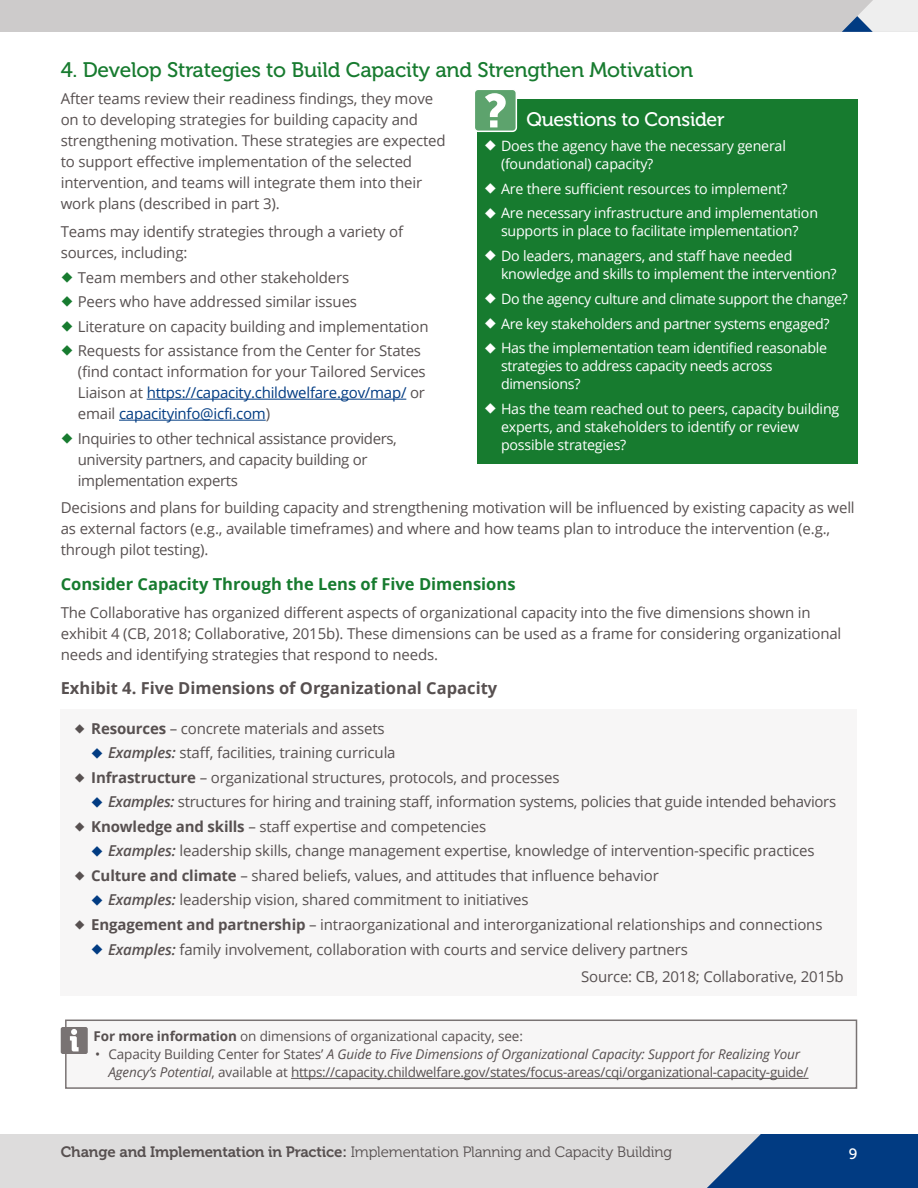
<style>
.page{position:relative;width:918px;height:1188px;background:#fff}
.page>*{position:absolute;margin:0;border:0;box-sizing:border-box;transform-origin:0 0}
.t1{font:21px "Museo 500";letter-spacing:-.01em;color:#177b2f}
.t2{font:19.5px "Museo 500";letter-spacing:-.015em;color:#fff}
.t3{font:700 16.5px "Open Sans";color:#575050}
.t4{font:700 16.5px "Open Sans";color:#177b2f}
.t5{font:15px/21px "Open Sans";letter-spacing:-.01em;color:#575050}
.t6{font:15px "Museo 300";letter-spacing:-.01em;color:#575050}
.t7{font:15px "Museo 500";color:#fff}
.t8{font:14.25px/18px "Open Sans";letter-spacing:-.015em;color:#fff}
.t9{font:13.5px/18px "Open Sans";letter-spacing:-.02em;color:#575050}
.s1{color:#177b2f}
.s2{color:#013b82}
.s3{font-weight:700}
.s4{font-weight:600;font-style:italic}
.s5{font-style:italic}
.s6{font-family:"Museo 700"}
</style>
<div class="page">
<div style="left:0;top:1134px;width:918px;height:54px;background:#dddcdc"></div>
<svg style="left:707px;top:1134px;width:211px;height:54px;background:#1d4f8d"></svg>
<div style="left:0;top:0;width:918px;height:32px;background:#cdcbcb"></div>
<svg style="left:842px;top:0;width:76px;height:32px"></svg>
<hr style="left:147px;top:399px;width:259px;height:1px;background:#013b82">
<hr style="left:119px;top:420px;width:147px;height:1px;background:#013b82">
<div style="left:61px;top:709px;width:796px;height:287px;background:#f7f6f6"></div>
<div style="left:477px;top:100px;width:380px;height:364px;background:#177b2f"></div>
<div style="left:474px;top:89px;width:42px;height:42px;background:#5da36d;border-radius:4px"></div>
<div style="left:474px;top:89px;width:43px;height:43px;border:2px solid #fff;border-radius:4px"></div>
<svg style="left:485px;top:93px;width:21px;height:34px"></svg>
<div style="left:66px;top:1020px;width:790px;height:68px;background:#f7f6f6"></div>
<hr style="left:291px;top:1078px;width:518px;height:1px;background:#575050">
<div style="left:65px;top:1020px;width:792px;height:69px;border:2px solid #797373"></div>
<div style="left:61px;top:1027px;width:27px;height:27px;background:#797373;border-radius:2px"></div>
<svg style="left:70px;top:1029px;width:9px;height:22px"></svg>
<h3 class="t1" style="left:61px;top:58px;width:634px">4. Develop Strategies to Build Capacity and Strengthen Motivation</h3>
<p class="t5" style="left:61px;top:88px;width:386px">After teams review their readiness findings, they move on to developing strategies for building capacity and strengthening motivation. These strategies are expected to support effective implementation of the selected intervention, and teams will integrate them into their work plans (described in part 3).</p>
<p class="t5" style="left:61px;top:221px;width:344px">Teams may identify strategies through a variety of sources, including:</p>
<p class="t5" style="left:61px;top:266px;width:290px"><span class="s1">◆</span> Team members and other stakeholders</p>
<p class="t5" style="left:61px;top:291px;width:298px"><span class="s1">◆</span> Peers who have addressed similar issues</p>
<p class="t5" style="left:61px;top:315px;width:369px"><span class="s1">◆</span> Literature on capacity building and implementation</p>
<p class="t5" style="left:78px;top:340px;width:350px;text-indent:-17px"><span class="s1">◆</span> Requests for assistance from the Center for States (find contact information for your Tailored Services Liaison at <span class="s2">https://capacity.childwelfare.gov/map/</span> or email <span class="s2">capacityinfo@icfi.com</span>)</p>
<p class="t5" style="left:78px;top:427px;width:321px;text-indent:-17px"><span class="s1">◆</span> Inquiries to other technical assistance providers, university partners, and capacity building or implementation experts</p>
<p class="t5" style="left:61px;top:497px;width:796px">Decisions and plans for building capacity and strengthening motivation will be influenced by existing capacity as well as external factors (e.g., available timeframes) and where and how teams plan to introduce the intervention (e.g., through pilot testing).</p>
<h4 class="t4" style="left:61px;top:572px;width:456px">Consider Capacity Through the Lens of Five Dimensions</h4>
<p class="t5" style="left:61px;top:601px;width:782px">The Collaborative has organized different aspects of organizational capacity into the five dimensions shown in exhibit 4 (CB, 2018; Collaborative, 2015b). These dimensions can be used as a frame for considering organizational needs and identifying strategies that respond to needs.</p>
<h4 class="t3" style="left:61px;top:676px;width:438px">Exhibit 4. Five Dimensions of Organizational Capacity</h4>
<p class="t5" style="left:74px;top:718px;width:312px">◆ <span class="s3">Resources</span> – concrete materials and assets</p>
<p class="t5" style="left:91px;top:742px;width:306px"><span class="s2">◆</span> <span class="s4">Examples:</span> staff, facilities, training curricula</p>
<p class="t5" style="left:74px;top:767px;width:487px">◆ <span class="s3">Infrastructure</span> – organizational structures, protocols, and processes</p>
<p class="t5" style="left:91px;top:791px;width:747px"><span class="s2">◆</span> <span class="s4">Examples:</span> structures for hiring and training staff, information systems, policies that guide intended behaviors</p>
<p class="t5" style="left:74px;top:816px;width:413px">◆ <span class="s3">Knowledge and skills</span> – staff expertise and competencies</p>
<p class="t5" style="left:91px;top:840px;width:725px"><span class="s2">◆</span> <span class="s4">Examples:</span> leadership skills, change management expertise, knowledge of intervention-specific practices</p>
<p class="t5" style="left:74px;top:865px;width:586px">◆ <span class="s3">Culture and climate</span> – shared beliefs, values, and attitudes that influence behavior</p>
<p class="t5" style="left:91px;top:889px;width:439px"><span class="s2">◆</span> <span class="s4">Examples:</span> leadership vision, shared commitment to initiatives</p>
<p class="t5" style="left:74px;top:914px;width:750px">◆ <span class="s3">Engagement and partnership</span> – intraorganizational and interorganizational relationships and connections</p>
<p class="t5" style="left:91px;top:938px;width:599px"><span class="s2">◆</span> <span class="s4">Examples:</span> family involvement, collaboration with courts and service delivery partners</p>
<p class="t5" style="left:581px;top:966px;width:264px">Source: CB, 2018; Collaborative, 2015b</p>
<h4 class="t2" style="left:526px;top:109px;width:200px">Questions to Consider</h4>
<p class="t8" style="left:501px;top:136px;width:286px;text-indent:-17px">◆ Does the agency have the necessary general (foundational) capacity?</p>
<p class="t8" style="left:484px;top:179px;width:305px">◆ Are there sufficient resources to implement?</p>
<p class="t8" style="left:484px;top:204px;width:336px;text-align:center">◆ Are necessary infrastructure and implementation supports in place to facilitate implementation?</p>
<p class="t8" style="left:501px;top:247px;width:337px;text-indent:-17px">◆ Do leaders, managers, and staff have needed knowledge and skills to implement the intervention?</p>
<p class="t8" style="left:484px;top:289px;width:366px">◆ Do the agency culture and climate support the change?</p>
<p class="t8" style="left:484px;top:314px;width:347px">◆ Are key stakeholders and partner systems engaged?</p>
<p class="t8" style="left:501px;top:339px;width:328px;text-indent:-17px">◆ Has the implementation team identified reasonable strategies to address capacity needs across dimensions?</p>
<p class="t8" style="left:501px;top:400px;width:340px;text-indent:-17px">◆ Has the team reached out to peers, capacity building experts, and stakeholders to identify or review possible strategies?</p>
<h4 class="t9" style="left:94px;top:1027px;width:431px"><span class="s3">For more information</span> on dimensions of organizational capacity, see:</h4>
<p class="t9" style="left:109px;top:1045px;width:702px;text-indent:-13px">• Capacity Building Center for States’ <span class="s5">A Guide to Five Dimensions of Organizational Capacity: Support for Realizing Your<br>Agency’s Potential</span>, available at https://capacity.childwelfare.gov/states/focus-areas/cqi/organizational-capacity-guide/</p>
<p class="t6" style="left:61px;top:1144px;width:613px"><span class="s6">Change and Implementation in Practice:</span> Implementation Planning and Capacity Building</p>
<p class="t7" style="left:849px;top:1145px;width:10px">9</p>
</div>
